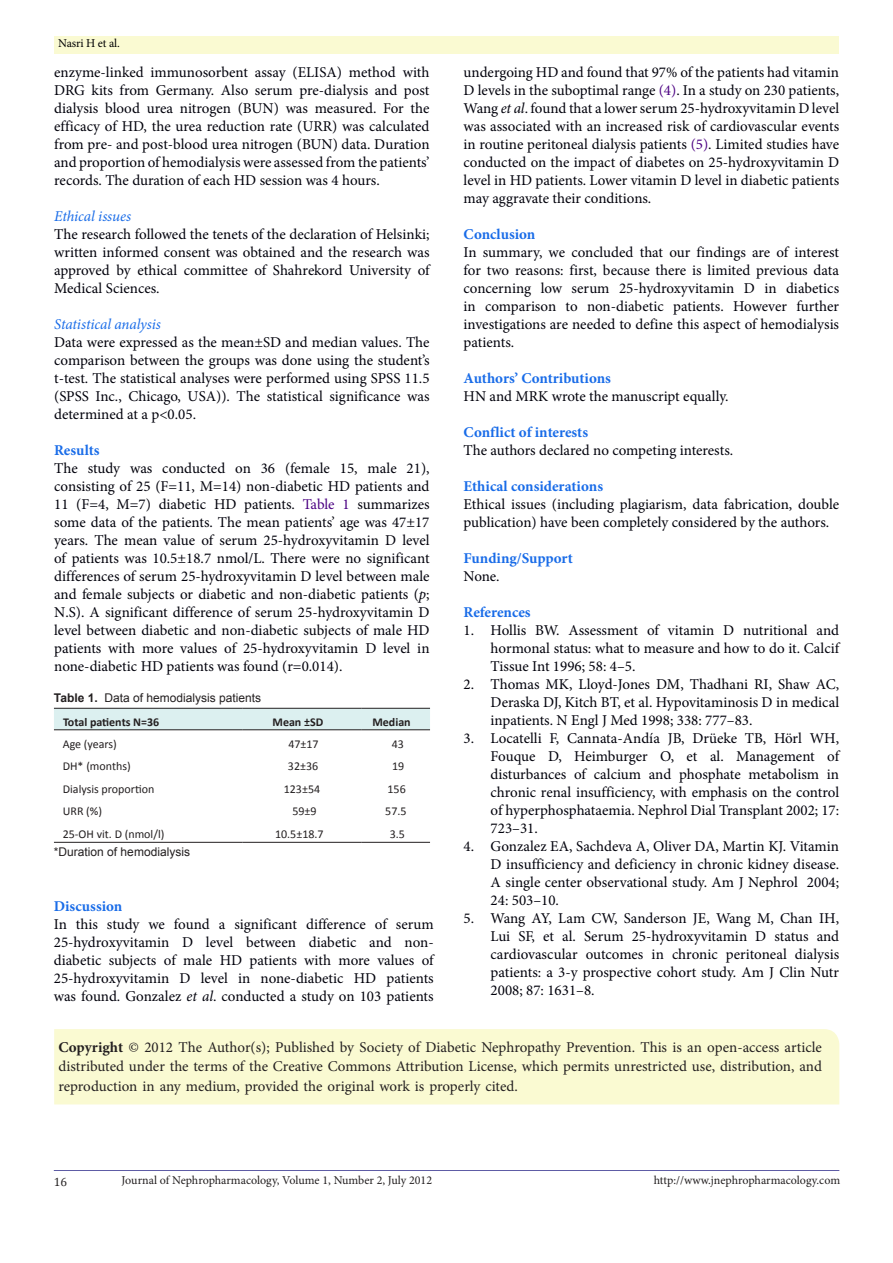
<style>
.page{position:relative;width:893px;height:1263px;background:#fff}
.page>*{position:absolute;margin:0;border:0;box-sizing:border-box;transform-origin:0 0}
.t1{font:15px/18px "Minion Pro";color:#00000b;text-align:justify}
.t2{font:15px/19.5px "Minion Pro";letter-spacing:-.005em;color:#231f20;text-align:justify}
.t3{font:700 15px "Minion Pro";color:#196ce8}
.t4{font:italic 15px "Minion Pro";letter-spacing:-.01em;color:#196ce8}
.t5{font:12px "Calibri";color:#231f20}
.t6{font:12px "Minion Pro";letter-spacing:-.005em;color:#231f20}
.t7{font:12px "Arial";color:#231f20}
.t8{font:700 12px "Calibri";color:#231f20}
.t9{font:12px "Minion Pro";letter-spacing:-.01em;color:#000001}
.t10{font:12px "Cambria";color:#231f20}
.s1{color:#4b0082}
.s2{font-style:italic}
.s3{font-weight:700}
</style>
<div class="page">
<div style="left:54px;top:37px;width:785px;height:17px;background:#fafad2"></div>
<hr style="left:54px;top:1170px;width:785px;height:1px;background:#5e5ca5">
<div style="left:54px;top:709px;width:376px;height:20px;background:#dcf0f0"></div>
<hr style="left:54px;top:708px;width:189px;height:1px;background:#231f20">
<hr style="left:243px;top:708px;width:119px;height:1px;background:#231f20">
<hr style="left:362px;top:708px;width:68px;height:1px;background:#231f20">
<hr style="left:54px;top:729px;width:189px;height:1px;background:#231f20">
<hr style="left:243px;top:729px;width:119px;height:1px;background:#231f20">
<hr style="left:362px;top:729px;width:68px;height:1px;background:#231f20">
<hr style="left:54px;top:842px;width:189px;height:1px;background:#231f20">
<hr style="left:243px;top:842px;width:119px;height:1px;background:#231f20">
<hr style="left:362px;top:842px;width:68px;height:1px;background:#231f20">
<div style="left:54px;top:1029px;width:785px;height:75px;background:#fafad2"></div>
<p class="t9" style="left:58px;top:35px;width:63px">Nasri H et al.</p>
<p class="t1" style="left:54px;top:63px;width:377px">enzyme-linked immunosorbent assay (ELISA) method with DRG kits from Germany. Also serum pre-dialysis and post dialysis blood urea nitrogen (BUN) was measured. For the efficacy of HD, the urea reduction rate (URR) was calculated from pre- and post-blood urea nitrogen (BUN) data. Duration and proportion of hemodialysis were assessed from the patients’ records. The duration of each HD session was 4 hours.</p>
<p class="t4" style="left:54px;top:206px;width:78px">Ethical issues</p>
<p class="t1" style="left:54px;top:225px;width:377px">The research followed the tenets of the declaration of Helsinki; written informed consent was obtained and the research was approved by ethical committee of Shahrekord University of Medical Sciences.</p>
<p class="t4" style="left:54px;top:314px;width:108px">Statistical analysis</p>
<p class="t1" style="left:54px;top:333px;width:377px">Data were expressed as the mean±SD and median values. The comparison between the groups was done using the student’s t-test. The statistical analyses were performed using SPSS 11.5 (SPSS Inc., Chicago, USA)). The statistical significance was determined at a p&lt;0.05.</p>
<p class="t3" style="left:54px;top:440px;width:47px">Results</p>
<p class="t1" style="left:54px;top:459px;width:377px">The study was conducted on 36 (female 15, male 21), consisting of 25 (F=11, M=14) non-diabetic HD patients and 11 (F=4, M=7) diabetic HD patients. <span class="s1">Table 1</span> summarizes some data of the patients. The mean patients’ age was 47±17 years. The mean value of serum 25-hydroxyvitamin D level of patients was 10.5±18.7 nmol/L. There were no significant differences of serum 25-hydroxyvitamin D level between male and female subjects or diabetic and non-diabetic patients (<span class="s2">p</span>; N.S). A significant difference of serum 25-hydroxyvitamin D level between diabetic and non-diabetic subjects of male HD patients with more values of 25-hydroxyvitamin D level in none-diabetic HD patients was found (r=0.014).</p>
<p class="t1" style="left:464px;top:63px;width:377px">undergoing HD and found that 97% of the patients had vitamin D levels in the suboptimal range <span class="s1">(4)</span>. In a study on 230 patients, Wang <span class="s2">et al</span>. found that a lower serum 25-hydroxyvitamin D level was associated with an increased risk of cardiovascular events in routine peritoneal dialysis patients <span class="s1">(5)</span>. Limited studies have conducted on the impact of diabetes on 25-hydroxyvitamin D level in HD patients. Lower vitamin D level in diabetic patients may aggravate their conditions.</p>
<p class="t3" style="left:464px;top:224px;width:73px">Conclusion</p>
<p class="t1" style="left:464px;top:243px;width:377px">In summary, we concluded that our findings are of interest for two reasons: first, because there is limited previous data concerning low serum 25-hydroxyvitamin D in diabetics in comparison to non-diabetic patients. However further investigations are needed to define this aspect of hemodialysis patients.</p>
<p class="t3" style="left:464px;top:368px;width:149px">Authors’ Contributions</p>
<p class="t1" style="left:464px;top:387px;width:267px">HN and MRK wrote the manuscript equally.</p>
<p class="t3" style="left:464px;top:422px;width:126px">Conflict of interests</p>
<p class="t1" style="left:464px;top:441px;width:271px">The authors declared no competing interests.</p>
<p class="t3" style="left:464px;top:476px;width:141px">Ethical considerations</p>
<p class="t1" style="left:464px;top:495px;width:377px">Ethical issues (including plagiarism, data fabrication, double publication) have been completely considered by the authors.</p>
<p class="t3" style="left:464px;top:548px;width:111px">Funding/Support</p>
<p class="t1" style="left:464px;top:567px;width:38px">None.</p>
<p class="t3" style="left:464px;top:602px;width:69px">References</p>
<p class="t1" style="left:491px;top:621px;width:350px;text-indent:-27px">1. Hollis BW. Assessment of vitamin D nutritional and hormonal status: what to measure and how to do it. Calcif Tissue Int 1996; 58: 4–5.</p>
<p class="t1" style="left:491px;top:675px;width:350px;text-indent:-27px">2. Thomas MK, Lloyd-Jones DM, Thadhani RI, Shaw AC, Deraska DJ, Kitch BT, et al. Hypovitaminosis D in medical inpatients. N Engl J Med 1998; 338: 777–83.</p>
<p class="t1" style="left:491px;top:729px;width:350px;text-indent:-27px">3. Locatelli F, Cannata-Andía JB, Drüeke TB, Hörl WH, Fouque D, Heimburger O, et al. Management of disturbances of calcium and phosphate metabolism in chronic renal insufficiency, with emphasis on the control of hyperphosphataemia. Nephrol Dial Transplant 2002; 17:<br>723–31.</p>
<p class="t1" style="left:491px;top:837px;width:350px;text-indent:-27px">4. Gonzalez EA, Sachdeva A, Oliver DA, Martin KJ. Vitamin D insufficiency and deficiency in chronic kidney disease.<br>A single center observational study. Am J Nephrol 2004; 24: 503–10.</p>
<p class="t1" style="left:491px;top:909px;width:350px;text-indent:-27px">5. Wang AY, Lam CW, Sanderson JE, Wang M, Chan IH, Lui SF, et al. Serum 25-hydroxyvitamin D status and cardiovascular outcomes in chronic peritoneal dialysis patients: a 3-y prospective cohort study. Am J Clin Nutr 2008; 87: 1631–8.</p>
<p class="t7" style="left:54px;top:690px;width:209px"><span class="s3">Table 1.</span> Data of hemodialysis patients</p>
<p class="t8" style="left:63px;top:714px;width:98px">Total patients N=36</p>
<p class="t8" style="left:273px;top:714px;width:52px">Mean ±SD</p>
<p class="t8" style="left:372px;top:714px;width:40px">Median</p>
<p class="t5" style="left:63px;top:736px;width:56px">Age (years)</p>
<p class="t5" style="left:288px;top:736px;width:32px">47±17</p>
<p class="t5" style="left:392px;top:736px;width:14px">43</p>
<p class="t5" style="left:63px;top:759px;width:69px">DH* (months)</p>
<p class="t5" style="left:288px;top:759px;width:32px">32±36</p>
<p class="t5" style="left:392px;top:759px;width:14px">19</p>
<p class="t5" style="left:63px;top:781px;width:93px">Dialysis proportion</p>
<p class="t5" style="left:284px;top:781px;width:38px">123±54</p>
<p class="t5" style="left:388px;top:781px;width:20px">156</p>
<p class="t5" style="left:63px;top:804px;width:41px">URR (%)</p>
<p class="t5" style="left:292px;top:804px;width:26px">59±9</p>
<p class="t5" style="left:385px;top:804px;width:23px">57.5</p>
<p class="t5" style="left:63px;top:826px;width:103px">25-OH vit. D (nmol/l)</p>
<p class="t5" style="left:275px;top:826px;width:50px">10.5±18.7</p>
<p class="t5" style="left:390px;top:826px;width:17px">3.5</p>
<p class="t7" style="left:54px;top:844px;width:138px">*Duration of hemodialysis</p>
<p class="t3" style="left:54px;top:895px;width:70px">Discussion</p>
<p class="t1" style="left:54px;top:915px;width:381px">In this study we found a significant difference of serum 25-hydroxyvitamin D level between diabetic and non&shy;diabetic subjects of male HD patients with more values of 25-hydroxyvitamin D level in none-diabetic HD patients was found. Gonzalez <span class="s2">et al</span>. conducted a study on 103 patients</p>
<p class="t2" style="left:58px;top:1037px;width:765px"><span class="s3">Copyright</span> © 2012 The Author(s); Published by Society of Diabetic Nephropathy Prevention. This is an open-access article distributed under the terms of the Creative Commons Attribution License, which permits unrestricted use, distribution, and reproduction in any medium, provided the original work is properly cited.</p>
<p class="t10" style="left:54px;top:1175px;width:15px">16</p>
<p class="t6" style="left:122px;top:1172px;width:312px">Journal of Nephropharmacology, Volume 1, Number 2, July 2012</p>
<p class="t6" style="left:654px;top:1172px;width:188px">http://www.jnephropharmacology.com</p>
</div>
